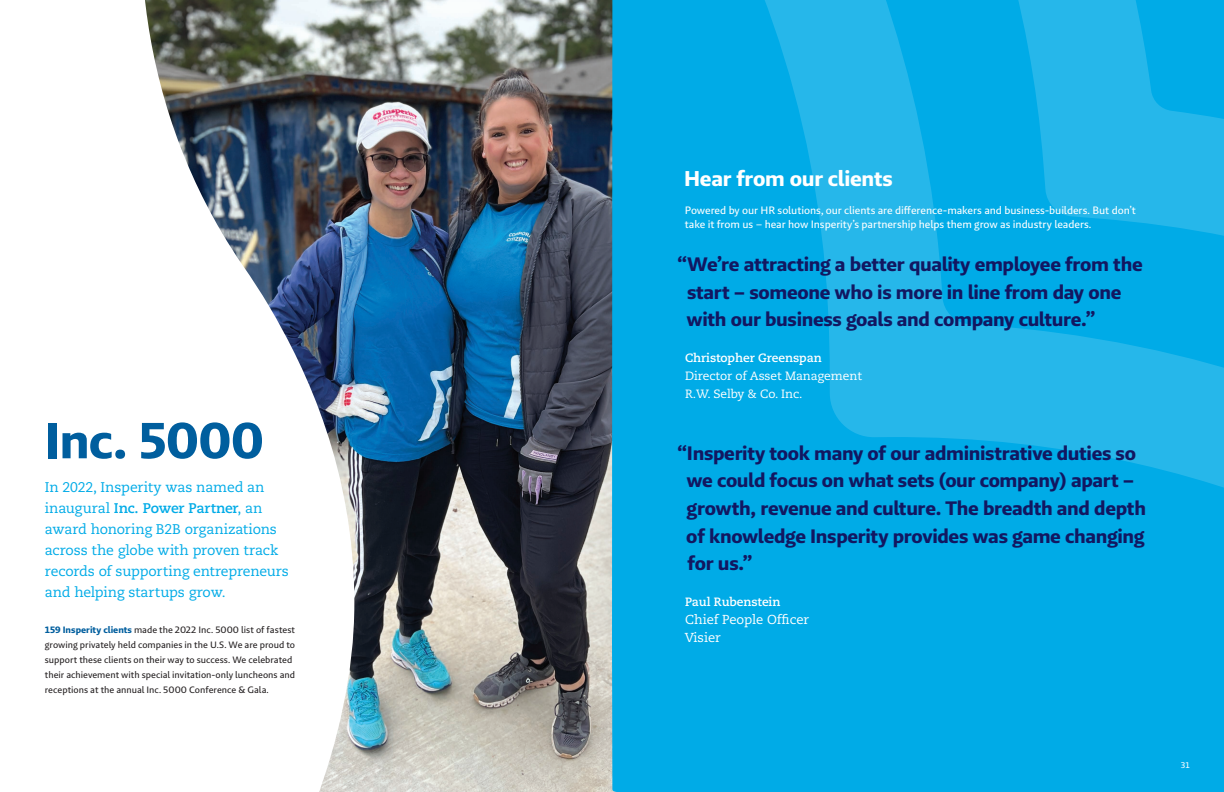
<style>
.page{position:relative;width:1224px;height:792px;background:#fff}
.page>*{position:absolute;margin:0;border:0;box-sizing:border-box;transform-origin:0 0}
.H2{font:52px "Brando Sans Bold LF";letter-spacing:-.02em;color:#005e9e}
.H3{font:22px "Brando Sans Bold LF";letter-spacing:-.01em;color:#fff}
.H3-2{font:20px/27.6px "Brando Sans Bold LF";letter-spacing:-.015em;color:#121761}
.Intro1{font:14px/21px "Caecilia LT Std";letter-spacing:-.01em;color:#00abe7}
.t1{font:13px/18px "Caecilia LT Std";letter-spacing:-.005em;color:#fff}
.t2{font:12px/18px "Caecilia LT Std";letter-spacing:-.005em;color:#fff}
.t3{font:700 12px "Caecilia LT Std";letter-spacing:-.005em;color:#fff}
.Intro3{font:11px/14.5px "Brando Sans Text LF";letter-spacing:-.005em;color:#fff}
.P1{font:9.5px/15px "Brando Sans Text LF";color:#231f20}
.t4{font:8.5px "Brando Sans Text LF";color:#fff}
.s1{font-weight:700}
.s2{font-family:"Brando Sans Bold LF";color:#005e9e}
</style>
<div class="page">
<img style="left:354px;top:0;width:258px;height:792px">
<img style="left:145px;top:0;width:209px;height:792px">
<div style="left:612px;top:549px;width:612px;height:243px;background:#00abe7"></div>
<svg style="left:585px;top:0;width:639px;height:549px;background:#10a9df"></svg>
<svg style="left:907px;top:0;width:317px;height:354px;background:#0fafe8"></svg>
<p class="H2" style="left:45px;top:408px;width:221px">Inc. 5000</p>
<p class="Intro1" style="left:45px;top:477px;width:246px">In 2022, Insperity was named an inaugural <span class="s1">Inc. Power Partner</span>, an award honoring B2B organizations across the globe with proven track records of supporting entrepreneurs and helping startups grow.</p>
<p class="P1" style="left:45px;top:622px;width:252px"><span class="s2">159 Insperity clients</span> made the 2022 Inc. 5000 list of fastest growing privately held companies in the U.S. We are proud to support these clients on their way to success. We celebrated their achievement with special invitation-only luncheons and receptions at the annual Inc. 5000 Conference &amp; Gala.</p>
<p class="H3" style="left:684px;top:165px;width:210px">Hear from our clients</p>
<p class="Intro3" style="left:685px;top:203px;width:453px">Powered by our HR solutions, our clients are difference-makers and business-builders. But don’t take it from us – hear how Insperity’s partnership helps them grow as industry leaders.</p>
<p class="H3-2" style="left:687px;top:250px;width:458px;text-indent:-9px">“We’re attracting a better quality employee from the start – someone who is more in line from day one with our business goals and company culture.”</p>
<p class="t2" style="left:685px;top:349px;width:179px"><span class="s1">Christopher Greenspan<br></span>Director of Asset Management<br>R.W. Selby &amp; Co. Inc.</p>
<p class="H3-2" style="left:686px;top:439px;width:461px;text-indent:-9px">“Insperity took many of our administrative duties so we could focus on what sets (our company) apart – growth, revenue and culture. The breadth and depth of knowledge Insperity provides was game changing for us.”</p>
<p class="t3" style="left:685px;top:595px;width:97px">Paul Rubenstein</p>
<p class="t1" style="left:685px;top:611px;width:126px">Chief People Officer<br>Visier</p>
<p class="t4" style="left:1181px;top:760px;width:10px">31</p>
</div>
